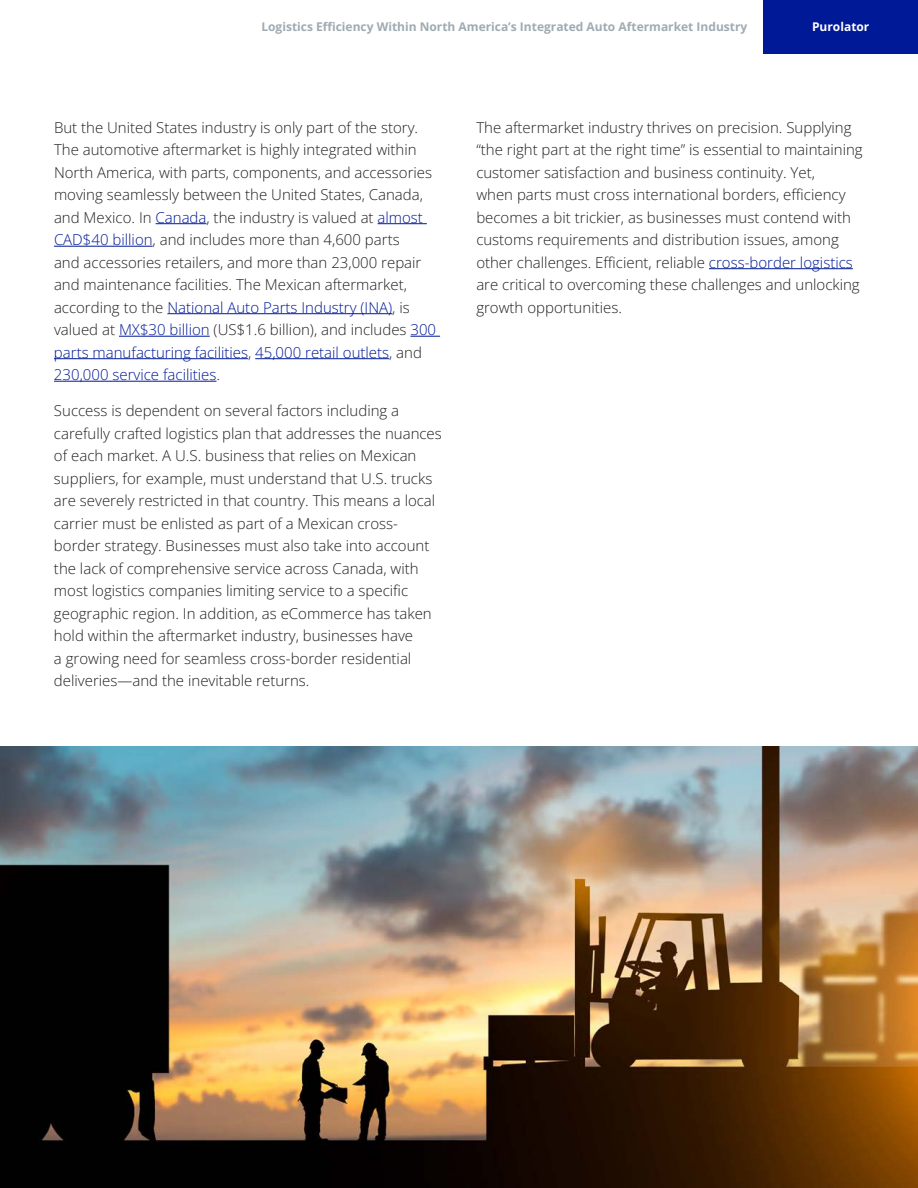
<style>
.page{position:relative;width:918px;height:1188px;background:#fff}
.page>*{position:absolute;margin:0;border:0;box-sizing:border-box;transform-origin:0 0}
.Body_Copy{font:300 15px/22.5px "Open Sans";color:#231f20}
.t1{font:700 12px "Open Sans";color:#9faab2}
.t2{font:700 12px "Open Sans";color:#fff}
.s1{color:#001996}
</style>
<div class="page">
<div style="left:764px;top:0;width:154px;height:54px;background:#001996"></div>
<hr style="left:156px;top:223px;width:51px;height:1px;background:#001996">
<hr style="left:378px;top:223px;width:49px;height:1px;background:#001996">
<hr style="left:54px;top:246px;width:99px;height:1px;background:#001996">
<hr style="left:167px;top:313px;width:225px;height:1px;background:#001996">
<hr style="left:119px;top:336px;width:91px;height:1px;background:#001996">
<hr style="left:410px;top:336px;width:30px;height:1px;background:#001996">
<hr style="left:54px;top:358px;width:194px;height:1px;background:#001996">
<hr style="left:255px;top:358px;width:134px;height:1px;background:#001996">
<hr style="left:54px;top:381px;width:162px;height:1px;background:#001996">
<hr style="left:709px;top:268px;width:144px;height:1px;background:#001996">
<img style="left:0;top:746px;width:918px;height:442px">
<p class="t1" style="left:261px;top:18px;width:487px">Logistics Efficiency Within North America’s Integrated Auto Aftermarket Industry</p>
<p class="t2" style="left:812px;top:18px;width:59px">Purolator</p>
<p class="Body_Copy" style="left:54px;top:116px;width:384px">But the United States industry is only part of the story.<br>The automotive aftermarket is highly integrated within North America, with parts, components, and accessories moving seamlessly between the United States, Canada, and Mexico. In <span class="s1">Canada</span>, the industry is valued at <span class="s1">almost CAD$40 billion</span>, and includes more than 4,600 parts<br>and accessories retailers, and more than 23,000 repair and maintenance facilities. The Mexican aftermarket, according to the <span class="s1">National Auto Parts Industry (INA)</span>, is valued at <span class="s1">MX$30 billion</span> (US$1.6 billion), and includes <span class="s1">300 parts manufacturing facilities</span>, <span class="s1">45,000 retail outlets</span>, and <span class="s1">230,000 service facilities</span>.</p>
<p class="Body_Copy" style="left:54px;top:399px;width:389px">Success is dependent on several factors including a carefully crafted logistics plan that addresses the nuances of each market. A U.S. business that relies on Mexican suppliers, for example, must understand that U.S. trucks are severely restricted in that country. This means a local carrier must be enlisted as part of a Mexican cross&shy;border strategy. Businesses must also take into account the lack of comprehensive service across Canada, with most logistics companies limiting service to a specific geographic region. In addition, as eCommerce has taken hold within the aftermarket industry, businesses have<br>a growing need for seamless cross-border residential deliveries—and the inevitable returns.</p>
<p class="Body_Copy" style="left:476px;top:116px;width:388px">The aftermarket industry thrives on precision. Supplying “the right part at the right time” is essential to maintaining customer satisfaction and business continuity. Yet,<br>when parts must cross international borders, efficiency becomes a bit trickier, as businesses must contend with customs requirements and distribution issues, among other challenges. Efficient, reliable <span class="s1">cross-border logistics </span>are critical to overcoming these challenges and unlocking growth opportunities.</p>
</div>
